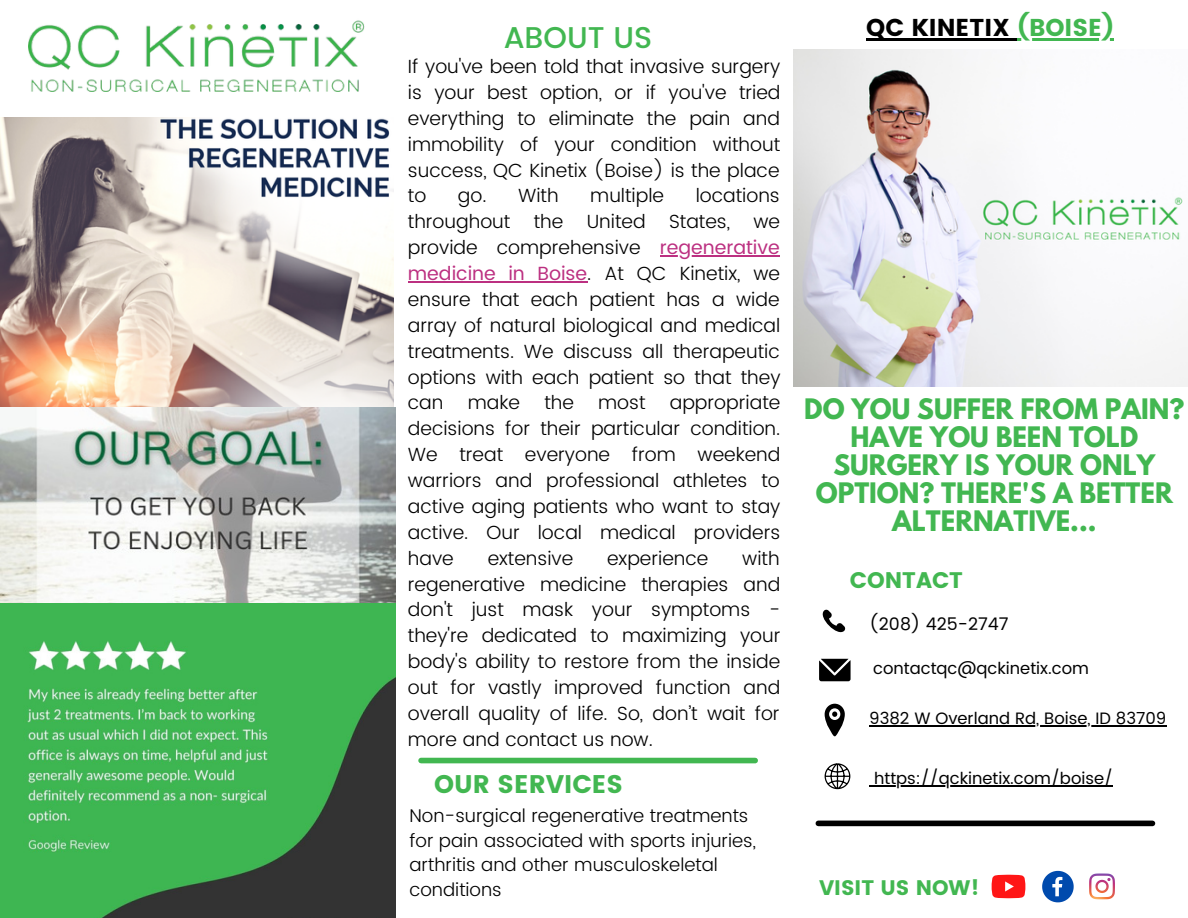
<style>
.page{position:relative;width:1188px;height:918px;background:#fff}
.page>*{position:absolute;margin:0;border:0;box-sizing:border-box;transform-origin:0 0}
.t1{font:500 30px "Poppins";color:#42b751}
.t2{font:25.5px "Poppins";color:#42b751}
.t3{font:700 25.05px/28.2px "League Spartan";color:#42b751;text-align:center}
.t4{font:24.3px "Poppins";color:#000}
.t5{font:22.5px "Poppins";color:#42b751}
.t6{font:21px "Poppins";color:#42b751}
.t7{font:300 19.05px/25.8px "Poppins";color:#000;text-align:justify}
.t8{font:300 18.3px/24.8px "Poppins";color:#000}
.t9{font:17.25px "Poppins";color:#000}
.t10{font:16.5px "Poppins";color:#000}
.s1{font-weight:400;color:#bc3081}
.s2{color:#42b751}
</style>
<div class="page">
<svg style="left:822px;top:609px;width:23px;height:24px"></svg>
<svg style="left:825px;top:704px;width:20px;height:32px"></svg>
<svg style="left:819px;top:659px;width:32px;height:22px"></svg>
<svg style="left:1042px;top:871px;width:32px;height:31px"></svg>
<div style="left:818px;top:821px;width:334px;height:5px;background:#000"></div>
<div style="left:421px;top:758px;width:334px;height:5px;background:#42b751"></div>
<img style="left:28px;top:20px;width:337px;height:72px">
<svg style="left:992px;top:875px;width:33px;height:23px"></svg>
<svg style="left:1089px;top:873px;width:26px;height:26px"></svg>
<svg style="left:825px;top:763px;width:25px;height:26px"></svg>
<img style="left:793px;top:50px;width:395px;height:336px">
<img style="left:0;top:408px;width:396px;height:510px">
<img style="left:0;top:117px;width:394px;height:291px">
<hr style="left:660px;top:255px;width:120px;height:1px;background:#bc3081">
<hr style="left:408px;top:281px;width:179px;height:1px;background:#bc3081">
<hr style="left:866px;top:39px;width:151px;height:2px;background:#000">
<hr style="left:1017px;top:39px;width:97px;height:2px;background:#42b751">
<hr style="left:869px;top:725px;width:297px;height:1px;background:#000">
<hr style="left:874px;top:786px;width:239px;height:1px;background:#000">
<h1 class="t1" style="left:504px;top:20px;width:150px">ABOUT US</h1>
<p class="t7" style="left:408px;top:54px;width:374px">If you've been told that invasive surgery is your best option, or if you've tried everything to eliminate the pain and immobility of your condition without success, QC Kinetix (Boise) is the place to</p>
<p class="t7" style="left:408px;top:183px;width:374px;text-indent:288px">locations throughout the United States, we provide comprehensive <span class="s1">regenerative medicine in Boise</span>. At QC Kinetix, we ensure that each patient has a wide array of natural biological and medical treatments. We discuss all therapeutic options with each patient so that they can</p>
<p class="t7" style="left:458px;top:183px;width:102px">go. With</p>
<p class="t7" style="left:590px;top:183px;width:75px">multiple</p>
<p class="t7" style="left:408px;top:390px;width:374px;text-indent:262px">appropriate decisions for their particular condition.<br>We treat everyone from weekend warriors and professional athletes to active aging patients who want to stay active. Our local medical providers have</p>
<p class="t7" style="left:468px;top:390px;width:54px">make</p>
<p class="t7" style="left:544px;top:390px;width:31px">the</p>
<p class="t7" style="left:598px;top:390px;width:49px">most</p>
<p class="t7" style="left:408px;top:545px;width:374px;text-indent:334px">with regenerative medicine therapies and don't just mask your symptoms - they're dedicated to maximizing your body's ability to restore from the inside out for vastly improved function and overall quality of life. So, don’t wait for more and contact us now.</p>
<p class="t7" style="left:488px;top:545px;width:87px">extensive</p>
<p class="t7" style="left:607px;top:545px;width:103px">experience</p>
<h2 class="t2" style="left:434px;top:769px;width:190px">OUR SERVICES</h2>
<p class="t8" style="left:410px;top:803px;width:348px">Non-surgical regenerative treatments for pain associated with sports injuries, arthritis and other musculoskeletal conditions</p>
<p class="t4" style="left:866px;top:14px;width:249px">QC KINETIX <span class="s2">(BOISE)</span></p>
<h3 class="t3" style="left:804px;top:398px;width:382px">DO YOU SUFFER FROM PAIN?<br>HAVE YOU BEEN TOLD<br>SURGERY IS YOUR ONLY<br>OPTION? THERE'S A BETTER<br>ALTERNATIVE...</h3>
<p class="t5" style="left:850px;top:567px;width:115px">CONTACT</p>
<p class="t9" style="left:869px;top:614px;width:141px">(208) 425-2747</p>
<p class="t10" style="left:873px;top:659px;width:217px">contactqc@qckinetix.com</p>
<p class="t10" style="left:869px;top:709px;width:299px">9382 W Overland Rd, Boise, ID 83709</p>
<p class="t10" style="left:874px;top:769px;width:240px">https://qckinetix.com/boise/</p>
<p class="t6" style="left:819px;top:876px;width:162px">VISIT US NOW!</p>
</div>
